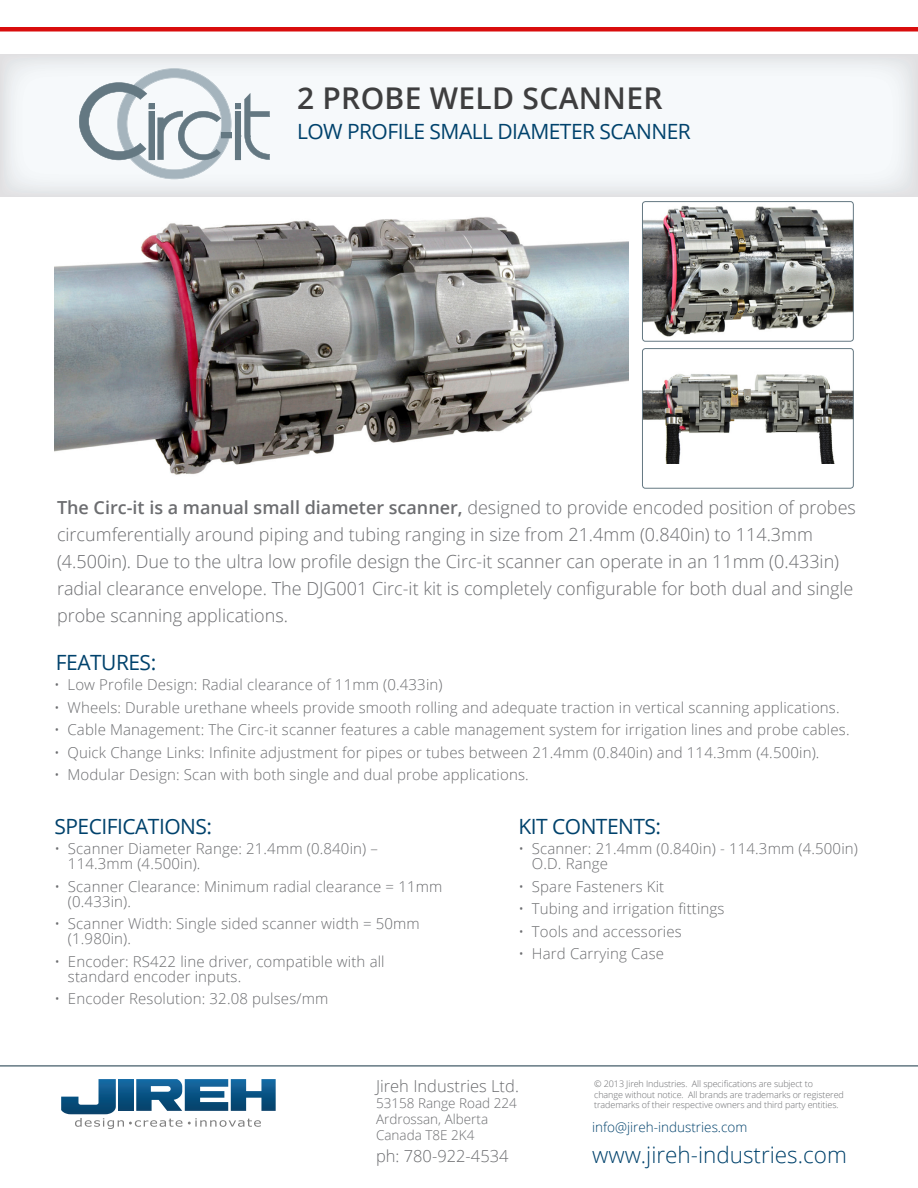
<style>
.page{position:relative;width:918px;height:1188px;background:#fff}
.page>*{position:absolute;margin:0;border:0;box-sizing:border-box;transform-origin:0 0}
.Header_1{font:600 30px "Open Sans";letter-spacing:.01em;color:#3e3e3f}
.Paragraph_3{font:300 22.5px "Open Sans";color:#00426c}
.Header_2{font:21px "Open Sans";letter-spacing:-.025em;color:#00426c}
.Paragraph_1{font:300 18px/27px "Open Sans";color:#6c6d70}
.Paragraph_2{font:300 16.5px "Open Sans";color:#6c6d70}
.t1{font:300 15px/15px "Open Sans";letter-spacing:.01em;color:#6c6d70}
.Paragraph_2-2{font:300 13.5px "Open Sans";color:#6c6d70}
.Paragraph_3-2{font:300 13.5px "Open Sans";color:#00426c}
.Paragraph_2-3{font:300 9px/10.8px "Open Sans";letter-spacing:-.01em;color:#6c6d70}
.s1{font-weight:600}
</style>
<div class="page">
<img style="left:644px;top:370px;width:210px;height:94px">
<div style="left:0;top:27px;width:918px;height:5px;background:#d90d0d"></div>
<hr style="left:0;top:1065px;width:918px;height:2px;background:#647882">
<svg style="left:61px;top:1079px;width:215px;height:50px"></svg>
<svg style="left:79px;top:68px;width:191px;height:111px"></svg>
<img style="left:54px;top:217px;width:574px;height:258px">
<img style="left:642px;top:205px;width:211px;height:136px">
<div style="left:642px;top:201px;width:211px;height:140px;border:1px solid #647882;border-radius:3px"></div>
<div style="left:642px;top:348px;width:211px;height:140px;border:1px solid #647882;border-radius:3px"></div>
<p class="Header_1" style="left:297px;top:77px;width:367px">2 PROBE WELD SCANNER</p>
<p class="Header_2" style="left:297px;top:117px;width:395px">LOW PROFILE SMALL DIAMETER SCANNER</p>
<p class="Paragraph_1" style="left:57px;top:494px;width:800px"><span class="s1">The Circ-it is a manual small diameter scanner,</span> designed to provide encoded position of probes circumferentially around piping and tubing ranging in size from 21.4mm (0.840in) to 114.3mm (4.500in). Due to the ultra low profile design the Circ-it scanner can operate in an 11mm (0.433in) radial clearance envelope. The DJG001 Circ-it kit is completely configurable for both dual and single probe scanning applications.</p>
<p class="Header_2" style="left:56px;top:648px;width:102px">FEATURES:</p>
<p class="t1" style="left:54px;top:677px;width:390px">• Low Profile Design: Radial clearance of 11mm (0.433in)</p>
<p class="t1" style="left:54px;top:699px;width:787px">• Wheels: Durable urethane wheels provide smooth rolling and adequate traction in vertical scanning applications.</p>
<p class="t1" style="left:54px;top:722px;width:797px">• Cable Management: The Circ-it scanner features a cable management system for irrigation lines and probe cables.</p>
<p class="t1" style="left:54px;top:744px;width:767px">• Quick Change Links: Infinite adjustment for pipes or tubes between 21.4mm (0.840in) and 114.3mm (4.500in).</p>
<p class="t1" style="left:54px;top:767px;width:476px">• Modular Design: Scan with both single and dual probe applications.</p>
<p class="Header_2" style="left:54px;top:812px;width:159px">SPECIFICATIONS:</p>
<p class="t1" style="left:68px;top:841px;width:312px;text-indent:-14px">• Scanner Diameter Range: 21.4mm (0.840in) –<br>114.3mm (4.500in).</p>
<p class="t1" style="left:68px;top:878px;width:376px;text-indent:-14px">• Scanner Clearance: Minimum radial clearance = 11mm (0.433in).</p>
<p class="t1" style="left:68px;top:916px;width:353px;text-indent:-14px">• Scanner Width: Single sided scanner width = 50mm (1.980in).</p>
<p class="t1" style="left:68px;top:953px;width:318px;text-indent:-14px">• Encoder: RS422 line driver, compatible with all standard encoder inputs.</p>
<p class="t1" style="left:54px;top:991px;width:275px">• Encoder Resolution: 32.08 pulses/mm</p>
<p class="Header_2" style="left:518px;top:812px;width:144px">KIT CONTENTS:</p>
<p class="t1" style="left:532px;top:841px;width:328px;text-indent:-14px">• Scanner: 21.4mm (0.840in) - 114.3mm (4.500in)<br>O.D. Range</p>
<p class="t1" style="left:518px;top:878px;width:147px">• Spare Fasteners Kit</p>
<p class="t1" style="left:518px;top:901px;width:208px">• Tubing and irrigation fittings</p>
<p class="t1" style="left:518px;top:923px;width:165px">• Tools and accessories</p>
<p class="t1" style="left:518px;top:946px;width:147px">• Hard Carrying Case</p>
<p class="Paragraph_2" style="left:376px;top:1074px;width:144px">Jireh Industries Ltd.</p>
<p class="Paragraph_2-2" style="left:376px;top:1094px;width:142px">53158 Range Road 224</p>
<p class="Paragraph_2-2" style="left:376px;top:1110px;width:114px">Ardrossan, Alberta</p>
<p class="Paragraph_2-2" style="left:376px;top:1126px;width:100px">Canada T8E 2K4</p>
<p class="Paragraph_2" style="left:376px;top:1144px;width:134px">ph: 780-922-4534</p>
<p class="Paragraph_3" style="left:592px;top:1140px;width:256px">www.jireh-industries.com</p>
<p class="Paragraph_2-3" style="left:594px;top:1078px;width:251px">© 2013 Jireh Industries. All specifications are subject to change without notice. All brands are trademarks or registered trademarks of their respective owners and third party entities.</p>
<p class="Paragraph_3-2" style="left:592px;top:1118px;width:157px">info@jireh-industries.com</p>
</div>
